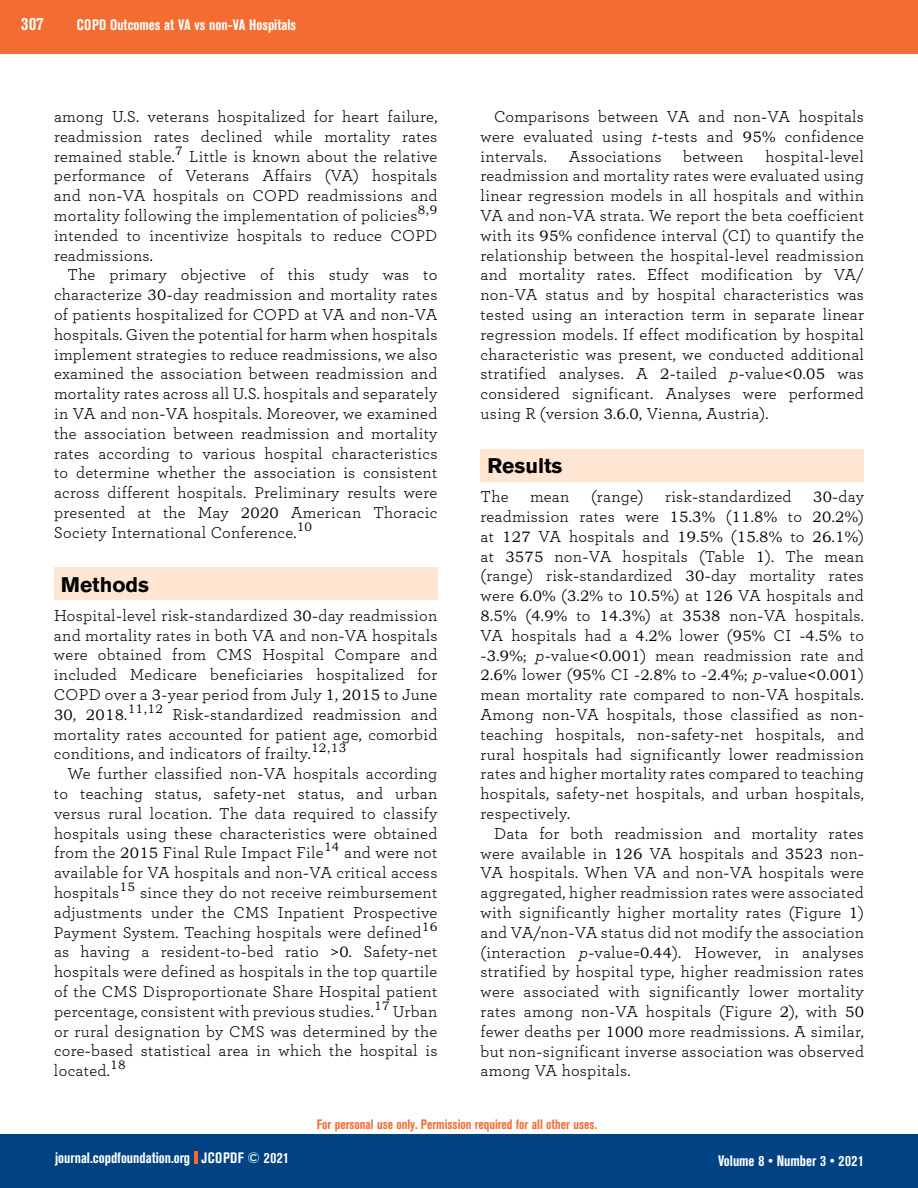
<style>
.page{position:relative;width:918px;height:1188px;background:#fff}
.page>*{position:absolute;margin:0;border:0;box-sizing:border-box;transform-origin:0 0}
.t1{font:700 21px "Akzidenz Grotesk BE";color:#000}
.t2{font:700 condensed 18px "Akzidenz Grotesk BE";color:#fff}
.t3{font:16.5px/19.8px "Breathe";letter-spacing:.02em;color:#000;text-align:justify}
.t4{font:700 condensed 15px "Akzidenz Grotesk BE";color:#fff}
.t5{font:15px "Bookman Old Style";color:#000}
.t6{font:700 condensed 13.5px "Akzidenz Grotesk BE";color:#f36c31}
.s1{font-family:"Bookman Old Style";font-size:15px}
.s2{font-style:italic}
.s3{font-family:"Breathe";font-size:16.5px}
</style>
<div class="page">
<div style="left:0;top:1134px;width:918px;height:54px;background:#004282"></div>
<div style="left:0;top:0;width:918px;height:54px;background:#f36c31"></div>
<svg style="left:194px;top:1152px;width:3px;height:12px"></svg>
<div style="left:54px;top:567px;width:383px;height:33px;background:#fee6d3"></div>
<div style="left:481px;top:449px;width:383px;height:32px;background:#fee6d3"></div>
<p class="t2" style="left:21px;top:13px;width:24px">307</p>
<p class="t4" style="left:77px;top:16px;width:221px">COPD Outcomes at VA vs non-VA Hospitals</p>
<p class="t3" style="left:54px;top:106px;width:385px">among U.S. veterans hospitalized for heart failure, readmission rates declined while mortality rates remained stable.<sup>7</sup> Little is known about the relative performance of Veterans Affairs (VA) hospitals and non<span class="s1">-</span>VA hospitals on COPD readmissions and mortality following the implementation of policies<sup>8,9 </sup>intended to incentivize hospitals to reduce COPD readmissions.</p>
<p class="t3" style="left:54px;top:264px;width:385px;text-indent:14px">The primary objective of this study was to characterize <span class="s1">30-</span>day readmission and mortality rates of patients hospitalized for COPD at VA and non<span class="s1">-</span>VA hospitals. Given the potential for harm when hospitals implement strategies to reduce readmissions, we also examined the association between readmission and mortality rates across all U.S. hospitals and separately in VA and non<span class="s1">-</span>VA hospitals. Moreover, we examined the association between readmission and mortality rates according to various hospital characteristics to determine whether the association is consistent across different hospitals. Preliminary results were presented at the May <span class="s1">2020</span> American Thoracic Society International Conference.<sup>10</sup></p>
<p class="t1" style="left:61px;top:572px;width:90px">Methods</p>
<p class="t3" style="left:54px;top:605px;width:385px">Hospital<span class="s1">-</span>level risk<span class="s1">-</span>standardized <span class="s1">30-</span>day readmission and mortality rates in both VA and non<span class="s1">-</span>VA hospitals were obtained from CMS Hospital Compare and included Medicare beneficiaries hospitalized for COPD over a <span class="s1">3-</span>year period from July <span class="s1">1</span>, <span class="s1">2015</span> to June <span class="s1">30</span>, <span class="s1">2018</span>.<sup>11,12</sup> Risk<span class="s1">-</span>standardized readmission and mortality rates accounted for patient age, comorbid conditions, and indicators of frailty.<sup>12,13</sup></p>
<p class="t3" style="left:54px;top:763px;width:385px;text-indent:13px">We further classified non<span class="s1">-</span>VA hospitals according to teaching status, safety<span class="s1">-</span>net status, and urban versus rural location. The data required to classify hospitals using these characteristics were obtained from the <span class="s1">2015</span> Final Rule Impact File<sup>14</sup> and were not available for VA hospitals and non<span class="s1">-</span>VA critical access hospitals<sup>15</sup> since they do not receive reimbursement adjustments under the CMS Inpatient Prospective Payment System. Teaching hospitals were defined<sup>16 </sup>as having a resident<span class="s1">-</span>to<span class="s1">-</span>bed ratio <span class="s1">&gt;0</span>. Safety<span class="s1">-</span>net hospitals were defined as hospitals in the top quartile of the CMS Disproportionate Share Hospital patient percentage, consistent with previous studies.<sup>17</sup> Urban or rural designation by CMS was determined by the core<span class="s1">-</span>based statistical area in which the hospital is located.<sup>18</sup></p>
<p class="t3" style="left:481px;top:106px;width:385px;text-indent:14px">Comparisons between VA and non<span class="s1">-</span>VA hospitals were evaluated using <span class="s2">t</span><span class="s1">-</span>tests and <span class="s1">95%</span> confidence intervals.</p>
<p class="t3" style="left:481px;top:145px;width:385px;text-indent:285px">hospital<span class="s1">-</span>level readmission and mortality rates were evaluated using linear regression models in all hospitals and within VA and non<span class="s1">-</span>VA strata. We report the beta coefficient with its <span class="s1">95%</span> confidence interval (CI) to quantify the relationship between the hospital<span class="s1">-</span>level readmission and mortality rates. Effect modification by VA/ non<span class="s1">-</span>VA status and by hospital characteristics was tested using an interaction term in separate linear regression models. If effect modification by hospital characteristic was present, we conducted additional stratified analyses. A <span class="s1">2-</span>tailed <span class="s2">p</span><span class="s1">-</span>value<span class="s1">&lt;0</span>.<span class="s1">05</span> was considered significant. Analyses were performed using R (version <span class="s1">3</span>.<span class="s1">6</span>.<span class="s1">0</span>, Vienna, Austria).</p>
<p class="t1" style="left:487px;top:453px;width:77px">Results</p>
<p class="t3" style="left:481px;top:486px;width:30px">The</p>
<p class="t3" style="left:530px;top:486px;width:41px">mean</p>
<p class="t3" style="left:591px;top:486px;width:54px">(range)</p>
<p class="t3" style="left:665px;top:486px;width:128px">risk<span class="s1">-</span>standardized</p>
<p class="t5" style="left:813px;top:487px;width:52px">30-<span class="s3">day</span></p>
<p class="t3" style="left:481px;top:506px;width:385px">readmission rates were <span class="s1">15</span>.<span class="s1">3%</span> (<span class="s1">11</span>.<span class="s1">8%</span> to <span class="s1">20</span>.<span class="s1">2%</span>) at <span class="s1">127</span> VA hospitals and <span class="s1">19</span>.<span class="s1">5%</span> (<span class="s1">15</span>.<span class="s1">8%</span> to <span class="s1">26</span>.<span class="s1">1%</span>) at <span class="s1">3575</span> non<span class="s1">-</span>VA hospitals (Table <span class="s1">1</span>). The mean (range) risk<span class="s1">-</span>standardized <span class="s1">30-</span>day mortality rates were <span class="s1">6</span>.<span class="s1">0%</span> (<span class="s1">3</span>.<span class="s1">2%</span> to <span class="s1">10</span>.<span class="s1">5%</span>) at <span class="s1">126</span> VA hospitals and <span class="s1">8</span>.<span class="s1">5%</span> (<span class="s1">4</span>.<span class="s1">9%</span> to <span class="s1">14</span>.<span class="s1">3%</span>) at <span class="s1">3538</span> non<span class="s1">-</span>VA hospitals.<br>VA hospitals had a <span class="s1">4</span>.<span class="s1">2%</span> lower (<span class="s1">95%</span> CI <span class="s1">-4</span>.<span class="s1">5%</span> to <span class="s1">-3</span>.<span class="s1">9%</span>; <span class="s2">p</span><span class="s1">-</span>value<span class="s1">&lt;0</span>.<span class="s1">001</span>) mean readmission rate and <span class="s1">2</span>.<span class="s1">6%</span> lower (<span class="s1">95%</span> CI <span class="s1">-2</span>.<span class="s1">8%</span> to <span class="s1">-2</span>.<span class="s1">4%</span>; <span class="s2">p</span><span class="s1">-</span>value<span class="s1">&lt;0</span>.<span class="s1">001</span>) mean mortality rate compared to non<span class="s1">-</span>VA hospitals.<br>Among non<span class="s1">-</span>VA hospitals, those classified as non&shy;teaching hospitals, non<span class="s1">-</span>safety<span class="s1">-</span>net hospitals, and rural hospitals had significantly lower readmission rates and higher mortality rates compared to teaching hospitals, safety<span class="s1">-</span>net hospitals, and urban hospitals, respectively.</p>
<p class="t3" style="left:481px;top:823px;width:385px;text-indent:13px">Data for both readmission and mortality rates were available in <span class="s1">126</span> VA hospitals and <span class="s1">3523</span> non<span class="s1">-</span>VA hospitals. When VA and non<span class="s1">-</span>VA hospitals were aggregated, higher readmission rates were associated with significantly higher mortality rates (Figure <span class="s1">1</span>) and VA/non<span class="s1">-</span>VA status did not modify the association (interaction <span class="s2">p</span><span class="s1">-</span>value=<span class="s1">0</span>.<span class="s1">44</span>). However, in analyses stratified by hospital type, higher readmission rates were associated with significantly lower mortality rates among non<span class="s1">-</span>VA hospitals (Figure <span class="s1">2</span>), with <span class="s1">50 </span>fewer deaths per <span class="s1">1000</span> more readmissions. A similar, but non<span class="s1">-</span>significant inverse association was observed among VA hospitals.</p>
<p class="t3" style="left:569px;top:145px;width:94px">Associations</p>
<p class="t3" style="left:683px;top:145px;width:62px">between</p>
<p class="t6" style="left:317px;top:1117px;width:282px">For personal use only. Permission required for all other uses.</p>
<p class="t4" style="left:55px;top:1149px;width:236px">journal.copdfoundation.org JCOPDF © 2021</p>
<p class="t4" style="left:718px;top:1152px;width:147px">Volume 8 • Number 3 • 2021</p>
</div>
